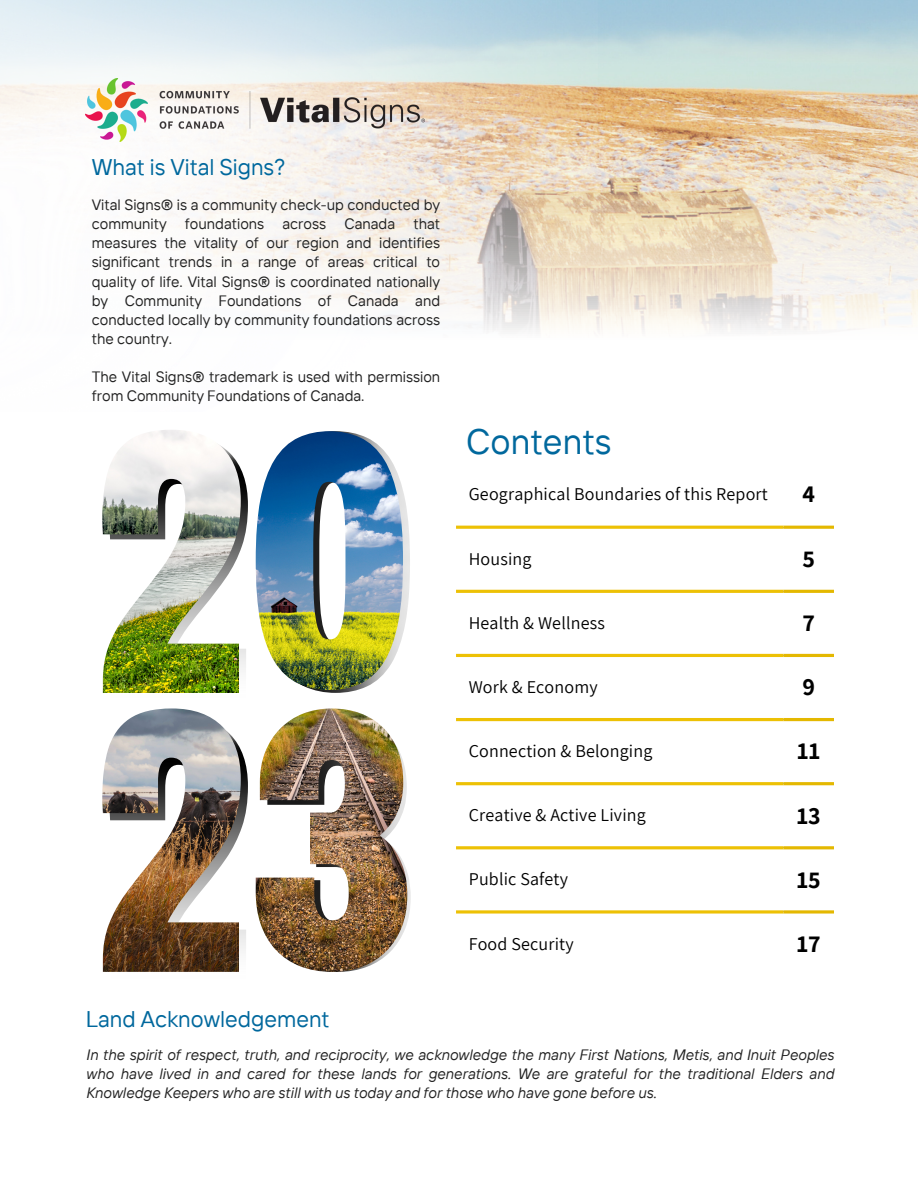
<style>
.page{position:relative;width:918px;height:1188px;background:#fff}
.page>*{position:absolute;margin:0;border:0;box-sizing:border-box;transform-origin:0 0}
.t1{font:35.4px "TT Interphases";color:#00689d}
.t2{font:700 24px "Assistant";color:#000}
.t3{font:22.65px "TT Interphases";color:#00689d}
.t4{font:18px "Assistant";letter-spacing:.01em;color:#000}
.t5{font:15px/19.2px "TT Interphases";color:#222;text-align:justify}
.t6{font:italic 15px/19.2px "TT Interphases";color:#222;text-align:justify}
</style>
<div class="page">
<svg style="left:598px;top:0;width:320px;height:332px;background:#ded7c6"></svg>
<img style="left:0;top:0;width:598px;height:332px">
<hr style="left:456px;top:526px;width:328px;height:3px;background:#edc105">
<hr style="left:456px;top:590px;width:328px;height:3px;background:#edc105">
<hr style="left:456px;top:654px;width:328px;height:3px;background:#edc105">
<hr style="left:456px;top:718px;width:328px;height:3px;background:#edc105">
<hr style="left:456px;top:782px;width:328px;height:3px;background:#edc105">
<hr style="left:456px;top:846px;width:328px;height:3px;background:#edc105">
<svg style="left:456px;top:910px;width:328px;height:4px"></svg>
<hr style="left:784px;top:526px;width:50px;height:3px;background:#e4b800">
<hr style="left:784px;top:590px;width:50px;height:3px;background:#e4b800">
<hr style="left:784px;top:654px;width:50px;height:3px;background:#e4b800">
<hr style="left:784px;top:718px;width:50px;height:3px;background:#e4b800">
<hr style="left:784px;top:782px;width:50px;height:3px;background:#e4b800">
<hr style="left:784px;top:846px;width:50px;height:3px;background:#e4b800">
<svg style="left:784px;top:910px;width:50px;height:4px"></svg>
<img style="left:241px;top:469px;width:7px;height:201px">
<img style="left:102px;top:430px;width:139px;height:263px">
<img style="left:314px;top:492px;width:96px;height:201px">
<img style="left:256px;top:431px;width:147px;height:259px">
<img style="left:241px;top:750px;width:7px;height:201px">
<img style="left:102px;top:708px;width:139px;height:264px">
<img style="left:256px;top:708px;width:151px;height:264px">
<img style="left:86px;top:78px;width:339px;height:63px">
<p class="t3" style="left:92px;top:153px;width:196px">What is Vital Signs?</p>
<p class="t5" style="left:92px;top:195px;width:350px">Vital Signs® is a community check-up conducted by community foundations across Canada that measures the vitality of our region and identifies significant trends in a range of areas critical to quality of life. Vital Signs® is coordinated nationally by Community Foundations of Canada and conducted locally by community foundations across the country.</p>
<p class="t5" style="left:92px;top:367px;width:350px">The Vital Signs® trademark is used with permission from Community Foundations of Canada.</p>
<p class="t3" style="left:86px;top:1005px;width:245px">Land Acknowledgement</p>
<p class="t1" style="left:466px;top:418px;width:147px">Contents</p>
<p class="t4" style="left:469px;top:482px;width:301px">Geographical Boundaries of this Report</p>
<p class="t2" style="left:803px;top:478px;width:14px">4</p>
<p class="t4" style="left:469px;top:546px;width:64px">Housing</p>
<p class="t2" style="left:803px;top:543px;width:14px">5</p>
<p class="t4" style="left:469px;top:611px;width:138px">Health &amp; Wellness</p>
<p class="t2" style="left:803px;top:607px;width:14px">7</p>
<p class="t4" style="left:469px;top:675px;width:130px">Work &amp; Economy</p>
<p class="t2" style="left:803px;top:671px;width:14px">9</p>
<p class="t4" style="left:469px;top:739px;width:185px">Connection &amp; Belonging</p>
<p class="t2" style="left:797px;top:735px;width:24px">11</p>
<p class="t4" style="left:469px;top:803px;width:179px">Creative &amp; Active Living</p>
<p class="t2" style="left:797px;top:799px;width:26px">13</p>
<p class="t4" style="left:469px;top:867px;width:101px">Public Safety</p>
<p class="t2" style="left:797px;top:863px;width:26px">15</p>
<p class="t4" style="left:469px;top:931px;width:106px">Food Security</p>
<p class="t2" style="left:797px;top:927px;width:26px">17</p>
<p class="t6" style="left:86px;top:1045px;width:750px">In the spirit of respect, truth, and reciprocity, we acknowledge the many First Nations, Metis, and Inuit Peoples who have lived in and cared for these lands for generations. We are grateful for the traditional Elders and Knowledge Keepers who are still with us today and for those who have gone before us.</p>
</div>
